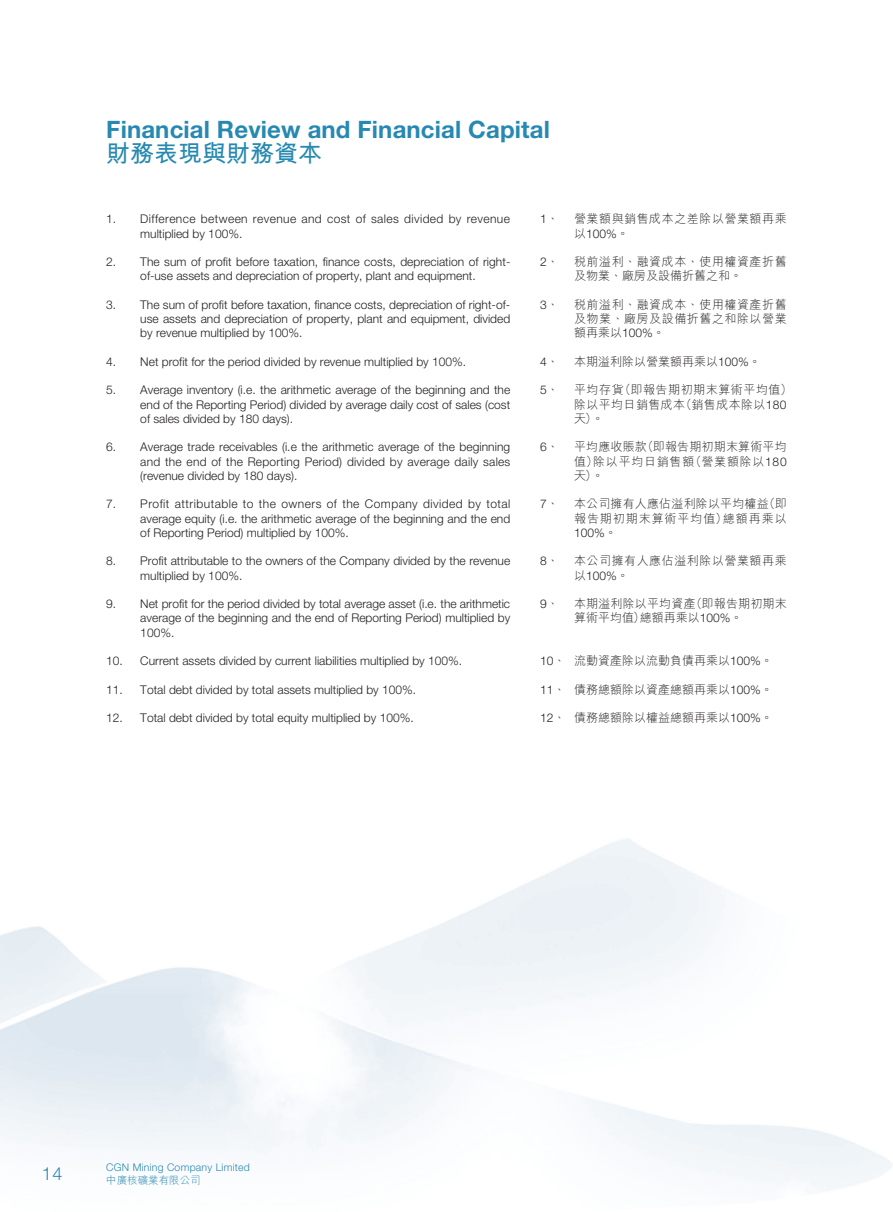
<style>
.page{position:relative;width:893px;height:1212px;background:#fff}
.page>*{position:absolute;margin:0;border:0;box-sizing:border-box;transform-origin:0 0}
.t1{font:700 24px "Helvetica Neue LT Std";letter-spacing:.005em;color:#2789b1}
.t2{font:700 24px "M Hei HK";color:#2789b1}
.t3{font:300 18px "Helvetica Neue LT Std";color:#2789b1}
.t4{font:300 12px/14.2px "Helvetica Neue LT Std";color:#231f20;text-align:justify}
.t5{font:300 12px/14.2px "M Hei HK";letter-spacing:.03em;color:#231f20}
.t6{font:300 12px "M Hei HK";color:#231f20}
.t7{font:300 12px/14.2px "Helvetica Neue LT Std";letter-spacing:.035em;color:#231f20}
.t8{font:300 10.5px "Helvetica Neue LT Std";letter-spacing:.02em;color:#2789b1}
.t9{font:300 10.5px "M Hei HK";color:#2789b1}
.s1{font-family:"M Hei HK"}
.s2{font-family:"Helvetica Neue LT Std"}
</style>
<div class="page">
<h1 class="t1" style="left:106px;top:115px;width:445px">Financial Review and Financial Capital</h1>
<h1 class="t2" style="left:106px;top:136px;width:217px">財務表現與財務資本</h1>
<p class="t7" style="left:140px;top:212px;width:371px;text-indent:-34px">1. Difference between revenue and cost of sales divided by revenue multiplied by 100%.</p>
<p class="t4" style="left:106px;top:254px;width:406px;text-align:center">2. The sum of profit before taxation, finance costs, depreciation of right&shy;of-use assets and depreciation of property, plant and equipment.</p>
<p class="t4" style="left:140px;top:297px;width:371px;text-indent:-34px">3. The sum of profit before taxation, finance costs, depreciation of right-of&shy;use assets and depreciation of property, plant and equipment, divided by revenue multiplied by 100%.</p>
<p class="t4" style="left:106px;top:354px;width:361px">4. Net profit for the period divided by revenue multiplied by 100%.</p>
<p class="t4" style="left:140px;top:383px;width:371px;text-indent:-34px">5. Average inventory (i.e. the arithmetic average of the beginning and the end of the Reporting Period) divided by average daily cost of sales (cost of sales divided by 180 days).</p>
<p class="t4" style="left:140px;top:440px;width:371px;text-indent:-34px">6. Average trade receivables (i.e the arithmetic average of the beginning and the end of the Reporting Period) divided by average daily sales (revenue divided by 180 days).</p>
<p class="t4" style="left:140px;top:497px;width:372px;text-indent:-34px">7. Profit attributable to the owners of the Company divided by total average equity (i.e. the arithmetic average of the beginning and the end of Reporting Period) multiplied by 100%.</p>
<p class="t4" style="left:140px;top:554px;width:371px;text-indent:-34px">8. Profit attributable to the owners of the Company divided by the revenue multiplied by 100%.</p>
<p class="t4" style="left:140px;top:596px;width:371px;text-indent:-34px">9. Net profit for the period divided by total average asset (i.e. the arithmetic average of the beginning and the end of Reporting Period) multiplied by 100%.</p>
<p class="t4" style="left:106px;top:653px;width:357px">10. Current assets divided by current liabilities multiplied by 100%.</p>
<p class="t4" style="left:106px;top:682px;width:311px">11. Total debt divided by total assets multiplied by 100%.</p>
<p class="t4" style="left:106px;top:710px;width:309px">12. Total debt divided by total equity multiplied by 100%.</p>
<p class="t4" style="left:540px;top:212px;width:20px">1<span class="s1">、</span></p>
<p class="t5" style="left:574px;top:211px;width:214px">營業額與銷售成本之差除以營業額再乘</p>
<p class="t4" style="left:574px;top:226px;width:56px"><span class="s1">以</span>100%<span class="s1">。</span></p>
<p class="t4" style="left:540px;top:254px;width:20px">2<span class="s1">、</span></p>
<p class="t5" style="left:574px;top:254px;width:214px">稅前溢利、融資成本、使用權資產折舊及物業、廠房及設備折舊之和。</p>
<p class="t4" style="left:540px;top:297px;width:20px">3<span class="s1">、</span></p>
<p class="t5" style="left:574px;top:297px;width:214px;text-align:justify">稅前溢利、融資成本、使用權資產折舊及物業、廠房及設備折舊之和除以營業額再乘以<span class="s2">100%</span>。</p>
<p class="t4" style="left:540px;top:354px;width:20px">4<span class="s1">、</span></p>
<p class="t6" style="left:574px;top:353px;width:188px">本期溢利除以營業額再乘以<span class="s2">100%</span>。</p>
<p class="t4" style="left:540px;top:383px;width:20px">5<span class="s1">、</span></p>
<p class="t5" style="left:574px;top:382px;width:219px">平均存貨（即報告期初期末算術平均值）除以平均日銷售成本（銷售成本除以<span class="s2">180</span>天）。</p>
<p class="t4" style="left:540px;top:440px;width:20px">6<span class="s1">、</span></p>
<p class="t5" style="left:574px;top:439px;width:214px;text-align:justify">平均應收賬款（即報告期初期末算術平均值）除以平均日銷售額（營業額除以<span class="s2">180</span>天）。</p>
<p class="t4" style="left:540px;top:497px;width:20px">7<span class="s1">、</span></p>
<p class="t5" style="left:574px;top:496px;width:214px">本公司擁有人應佔溢利除以平均權益（即報告期初期末算術平均值）總額再乘以</p>
<p class="t4" style="left:574px;top:525px;width:44px">100%<span class="s1">。</span></p>
<p class="t4" style="left:540px;top:554px;width:20px">8<span class="s1">、</span></p>
<p class="t5" style="left:574px;top:553px;width:214px">本公司擁有人應佔溢利除以營業額再乘</p>
<p class="t4" style="left:574px;top:568px;width:56px"><span class="s1">以</span>100%<span class="s1">。</span></p>
<p class="t4" style="left:540px;top:596px;width:20px">9<span class="s1">、</span></p>
<p class="t5" style="left:574px;top:596px;width:214px">本期溢利除以平均資產（即報告期初期末算術平均值）總額再乘以<span class="s2">100%</span>。</p>
<p class="t6" style="left:540px;top:652px;width:234px"><span class="s2">10</span>、 流動資產除以流動負債再乘以<span class="s2">100%</span>。</p>
<p class="t6" style="left:540px;top:681px;width:234px"><span class="s2">11</span>、 債務總額除以資產總額再乘以<span class="s2">100%</span>。</p>
<p class="t6" style="left:540px;top:709px;width:234px"><span class="s2">12</span>、 債務總額除以權益總額再乘以<span class="s2">100%</span>。</p>
<h2 class="t3" style="left:42px;top:1162px;width:22px">14</h2>
<p class="t8" style="left:106px;top:1161px;width:145px">CGN Mining Company Limited</p>
<p class="t9" style="left:106px;top:1172px;width:96px">中廣核礦業有限公司</p>
</div>
